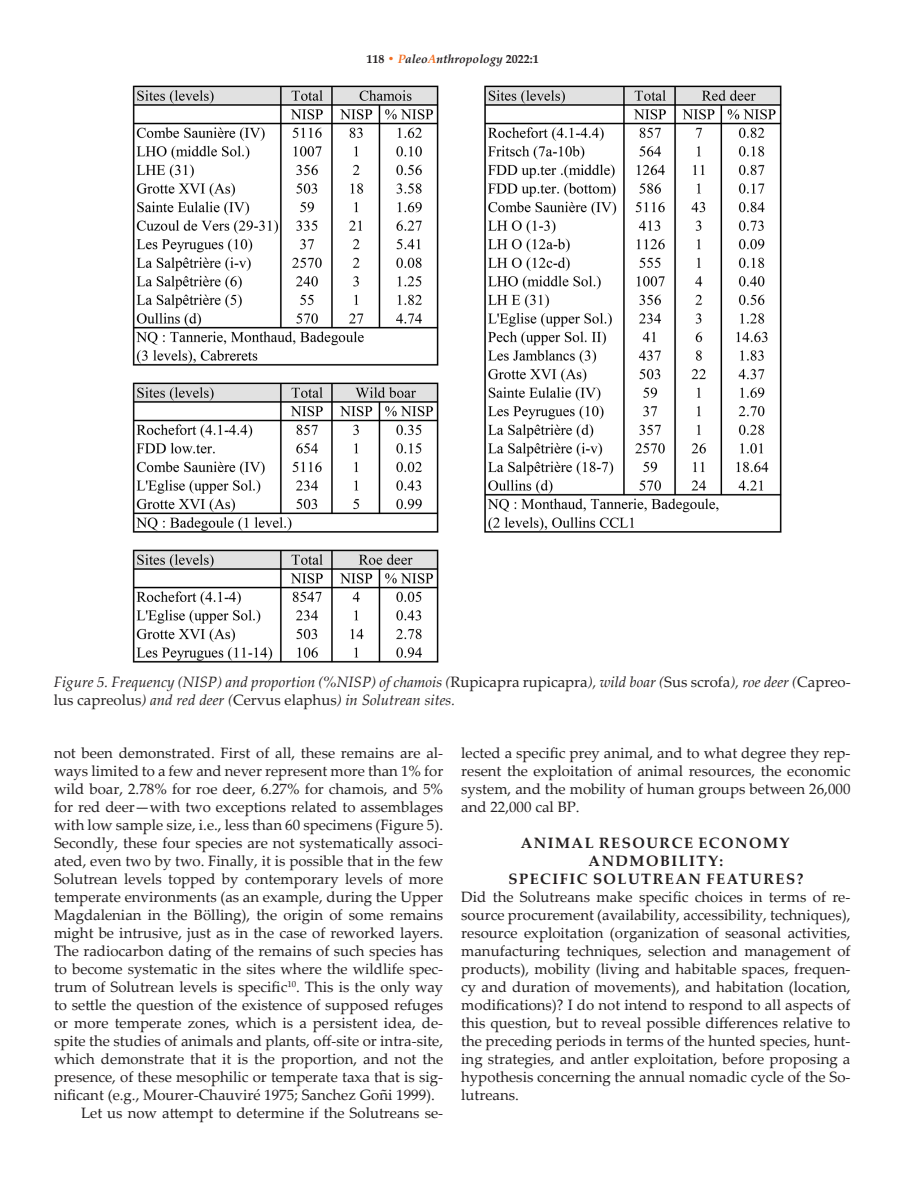
<style>
.page{position:relative;width:918px;height:1188px;background:#fff}
.page>*{position:absolute;margin:0;border:0;box-sizing:border-box;transform-origin:0 0}
.article_paragraph{font:15px/18px "Palatino Linotype";color:#231f20;text-align:justify}
.article_first_paragr{font:15px/18px "Palatino Linotype";color:#231f20;text-align:justify}
.figure_caption{font:italic 15px/18px "Palatino Linotype";color:#231f20}
.t1{font:700 15px "Palatino Linotype";letter-spacing:.1em;color:#231f20}
.t2{font:italic 700 12px "Palatino Linotype";color:#231f20}
.s1{font-style:normal}
.s2{font-style:normal;color:#f36e21}
.s3{color:#f36e21}
</style>
<div class="page">
<img style="left:132px;top:85px;width:650px;height:578px">
<p class="t2" style="left:366px;top:50px;width:174px"><span class="s1">118</span> <span class="s2">•</span> <span class="s3">P</span>aleo<span class="s3">A</span>nthropology <span class="s1">2022:1</span></p>
<p class="figure_caption" style="left:54px;top:672px;width:799px">Figure 5. Frequency (NISP) and proportion (%NISP) of chamois (<span class="s1">Rupicapra rupicapra</span>), wild boar (<span class="s1">Sus scrofa</span>), roe deer (<span class="s1">Capreo&shy;lus capreolus</span>) and red deer (<span class="s1">Cervus elaphus</span>) in Solutrean sites.</p>
<p class="article_paragraph" style="left:54px;top:743px;width:391px">not been demonstrated. First of all, these remains are al&shy;ways limited to a few and never represent more than 1% for wild boar, 2.78% for roe deer, 6.27% for chamois, and 5% for red deer—with two exceptions related to assemblages with low sample size, i.e., less than 60 specimens (Figure 5).<br>Secondly, these four species are not systematically associ&shy;ated, even two by two. Finally, it is possible that in the few Solutrean levels topped by contemporary levels of more temperate environments (as an example, during the Upper Magdalenian in the Bölling), the origin of some remains might be intrusive, just as in the case of reworked layers.<br>The radiocarbon dating of the remains of such species has to become systematic in the sites where the wildlife spec&shy;trum of Solutrean levels is specific<sup>10</sup>. This is the only way to settle the question of the existence of supposed refuges or more temperate zones, which is a persistent idea, de&shy;spite the studies of animals and plants, off-site or intra-site, which demonstrate that it is the proportion, and not the presence, of these mesophilic or temperate taxa that is sig&shy;nificant (e.g., Mourer-Chauviré 1975; Sanchez Goñi 1999).</p>
<p class="article_paragraph" style="left:81px;top:1103px;width:364px">Let us now attempt to determine if the Solutreans se-</p>
<p class="article_paragraph" style="left:461px;top:743px;width:391px">lected a specific prey animal, and to what degree they rep&shy;resent the exploitation of animal resources, the economic system, and the mobility of human groups between 26,000 and 22,000 cal BP.</p>
<p class="t1" style="left:521px;top:832px;width:270px">ANIMAL RESOURCE ECONOMY</p>
<p class="t1" style="left:589px;top:850px;width:136px">ANDMOBILITY:</p>
<p class="t1" style="left:508px;top:868px;width:296px">SPECIFIC SOLUTREAN FEATURES?</p>
<p class="article_first_paragr" style="left:461px;top:887px;width:391px">Did the Solutreans make specific choices in terms of re&shy;source procurement (availability, accessibility, techniques), resource exploitation (organization of seasonal activities, manufacturing techniques, selection and management of products), mobility (living and habitable spaces, frequen&shy;cy and duration of movements), and habitation (location, modifications)? I do not intend to respond to all aspects of this question, but to reveal possible differences relative to the preceding periods in terms of the hunted species, hunt&shy;ing strategies, and antler exploitation, before proposing a hypothesis concerning the annual nomadic cycle of the So&shy;lutreans.</p>
</div>
